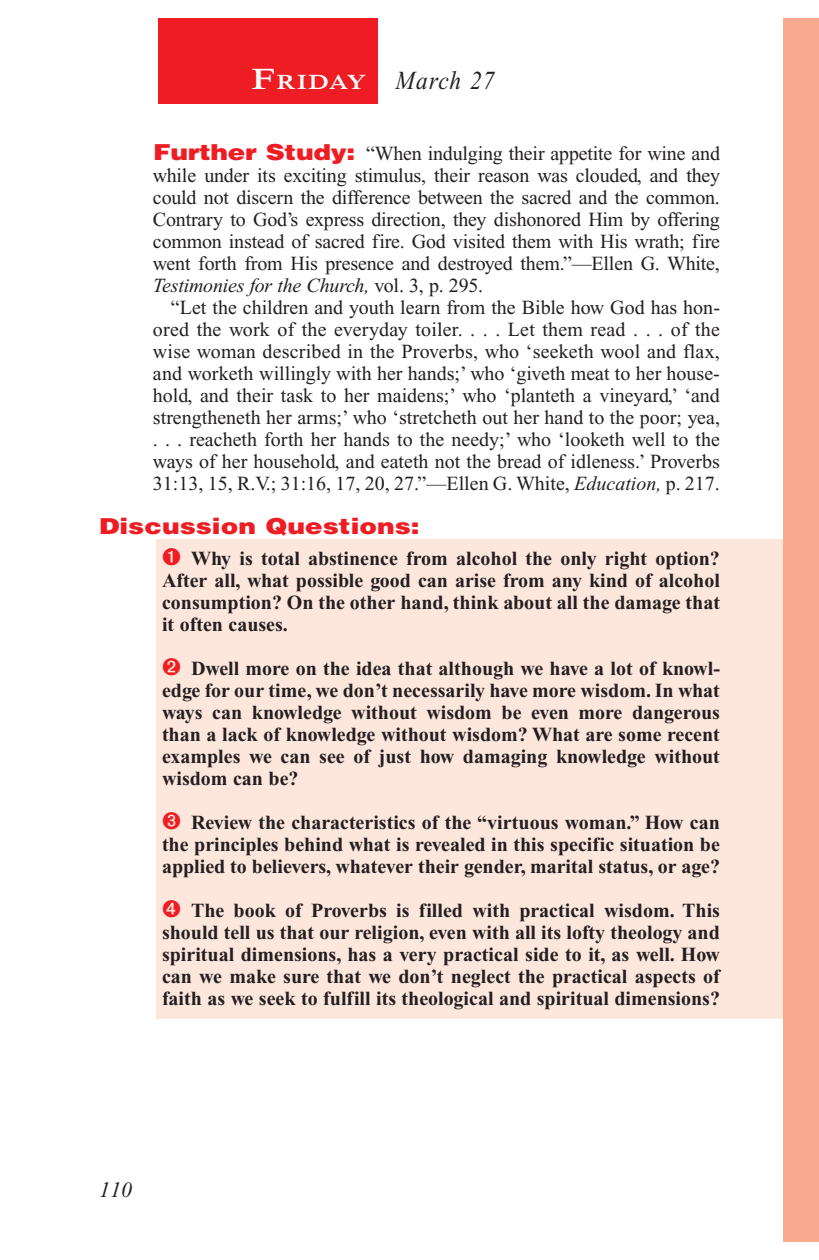
<style>
.page{position:relative;width:819px;height:1260px;background:#fff}
.page>*{position:absolute;margin:0;border:0;box-sizing:border-box;transform-origin:0 0}
.Lesson_Dates{font:italic 26px "Times New Roman PS Std";letter-spacing:.05em;color:#231f20;scale:.9 1}
.Question{font:900 22px "Helvetica LT Std";color:#ee1d23;scale:1.2 1}
.t1{font:italic 22px "Times New Roman PS Std";color:#231f20}
.Daily_Header{font:600 21px "Times NRMT Std";letter-spacing:.03em;color:#fff;scale:1.1 1}
.Body{font:20px/22px "Times New Roman PS Std";letter-spacing:-.01em;color:#231f20;text-align:justify}
.Numbered_Bullet_List{font:700 20px/22px "Times New Roman PS Std";color:#231f20;text-align:justify}
.s1{font-size:30px}
.s2{font-family:"Helvetica LT Std";font-weight:900;font-size:22px;color:#ee1d23}
.s3{font-style:italic}
</style>
<div class="page">
<div style="left:783px;top:18px;width:36px;height:1224px;background:#f8a98e"></div>
<div style="left:158px;top:18px;width:220px;height:86px;background:#ee1d23"></div>
<div style="left:157px;top:539px;width:626px;height:479px;background:#fde7dc"></div>
<p class="Daily_Header" style="left:252px;top:70px;width:106px"><span class="s1">F</span>riday</p>
<p class="Lesson_Dates" style="left:396px;top:66px;width:112px">March 27</p>
<p class="Body" style="left:153px;top:142px;width:569px"><span class="s2">Further Study:</span> “When indulging their appetite for wine and while under its exciting stimulus, their reason was clouded, and they could not discern the difference between the sacred and the common.<br>Contrary to God’s express direction, they dishonored Him by offering common instead of sacred fire. God visited them with His wrath; fire went forth from His presence and destroyed them.”—Ellen G. White, <span class="s3">Testimonies for the Church,</span> vol. 3, p. 295.</p>
<p class="Body" style="left:153px;top:296px;width:569px;text-indent:18px">“Let the children and youth learn from the Bible how God has hon&shy;ored the work of the everyday toiler. . . . Let them read . . . of the wise woman described in the Proverbs, who ‘seeketh wool and flax, and worketh willingly with her hands;’ who ‘giveth meat to her house&shy;hold, and their task to her maidens;’ who ‘planteth a vineyard,’ ‘and strengtheneth her arms;’ who ‘stretcheth out her hand to the poor; yea, . . . reacheth forth her hands to the needy;’ who ‘looketh well to the ways of her household, and eateth not the bread of idleness.’ Proverbs 31:13, 15, R.V.; 31:16, 17, 20, 27.”—Ellen G. White, <span class="s3">Education,</span> p. 217.</p>
<p class="Question" style="left:99px;top:512px;width:269px">Discussion Questions:</p>
<p class="Numbered_Bullet_List" style="left:162px;top:547px;width:560px;text-indent:29px">Why is total abstinence from alcohol the only right option?<br>After all, what possible good can arise from any kind of alcohol consumption? On the other hand, think about all the damage that it often causes.</p>
<p class="Numbered_Bullet_List" style="left:162px;top:657px;width:559px;text-indent:29px">Dwell more on the idea that although we have a lot of knowl&shy;edge for our time, we don’t necessarily have more wisdom. In what ways can knowledge without wisdom be even more dangerous than a lack of knowledge without wisdom? What are some recent examples we can see of just how damaging knowledge without wisdom can be?</p>
<p class="Numbered_Bullet_List" style="left:162px;top:811px;width:560px;text-indent:29px">Review the characteristics of the “virtuous woman.” How can the principles behind what is revealed in this specific situation be applied to believers, whatever their gender, marital status, or age?</p>
<p class="Numbered_Bullet_List" style="left:162px;top:899px;width:560px;text-indent:29px">The book of Proverbs is filled with practical wisdom. This should tell us that our religion, even with all its lofty theology and spiritual dimensions, has a very practical side to it, as well. How can we make sure that we don’t neglect the practical aspects of faith as we seek to fulfill its theological and spiritual dimensions?</p>
<p class="t1" style="left:99px;top:1178px;width:34px">110</p>
</div>
